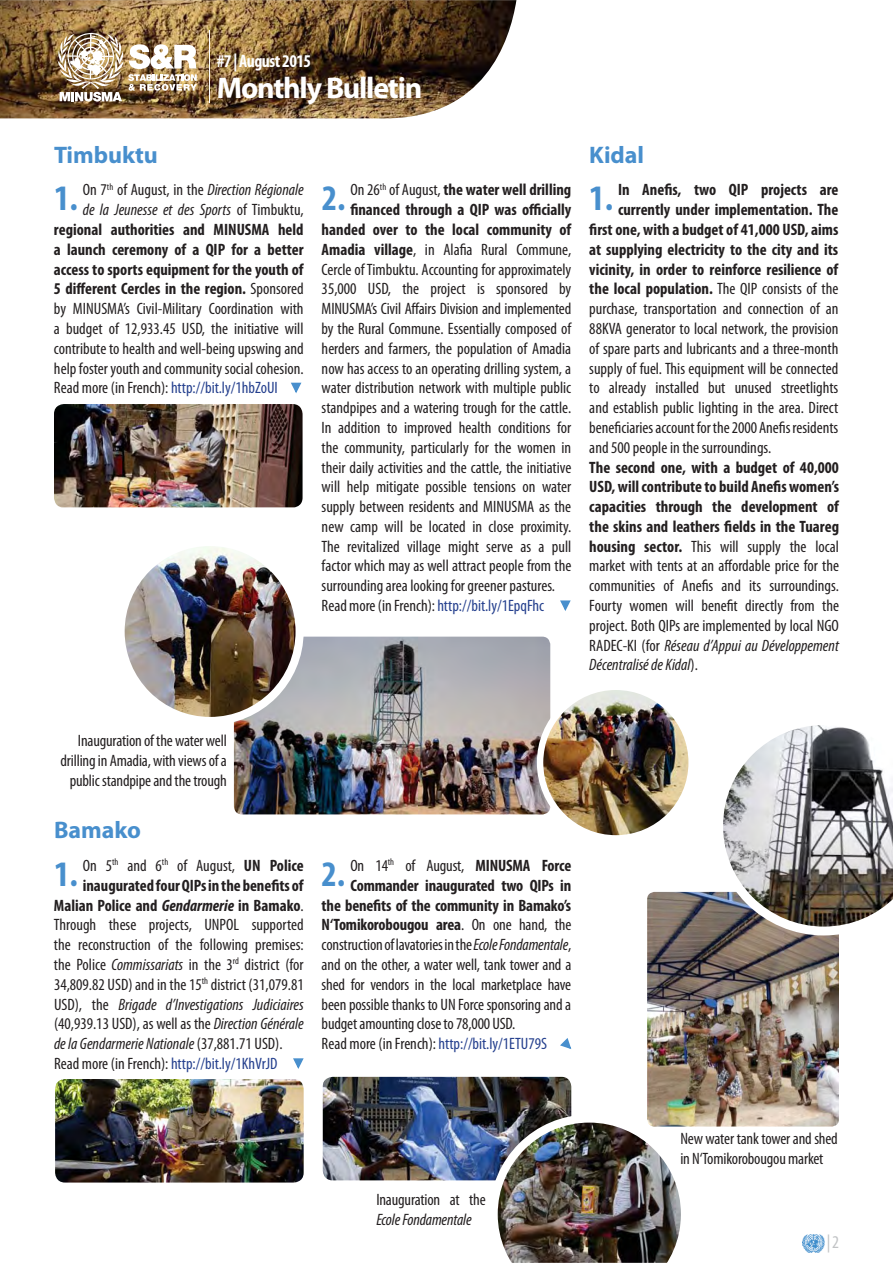
<style>
.page{position:relative;width:893px;height:1263px;background:#fff}
.page>*{position:absolute;margin:0;border:0;box-sizing:border-box;transform-origin:0 0}
.t1{font:700 condensed 36px "Myriad Pro";color:#488fcd}
.t2{font:700 30px "Myriad Pro";letter-spacing:-.04em;color:#fff}
.t3{font:700 24px "Myriad Pro";color:#488fcd}
.t4{font:700 condensed 18px "Myriad Pro";letter-spacing:-.03em;color:#fff}
.t5{font:condensed 18px "Myriad Pro";color:#c1c3c5}
.t6{font:condensed 16.5px/19.8px "Myriad Pro";color:#231f20;text-align:justify}
.t7{font:700 condensed 16.5px "Myriad Pro";color:#231f20}
.t8{font:italic condensed 16.5px "Myriad Pro";color:#231f20}
.t9{font:condensed 16.5px "Myriad Pro";color:#25408e}
.s1{font-style:normal}
.s2{font-weight:400}
.s3{color:#231f20}
.s4{font-weight:700}
.s5{font-style:italic}
</style>
<div class="page">
<img style="left:803px;top:1234px;width:22px;height:19px">
<svg style="left:293px;top:1058px;width:11px;height:11px"></svg>
<img style="left:0;top:0;width:516px;height:118px">
<img style="left:57px;top:32px;width:140px;height:69px">
<hr style="left:209px;top:31px;width:1px;height:72px;background:#fff">
<svg style="left:291px;top:383px;width:10px;height:10px"></svg>
<img style="left:54px;top:404px;width:249px;height:103px">
<img style="left:55px;top:1079px;width:249px;height:104px;border-radius:10px">
<svg style="left:560px;top:1038px;width:11px;height:11px"></svg>
<img style="left:323px;top:1077px;width:248px;height:103px;border-radius:10px">
<img style="left:490px;top:1115px;width:191px;height:148px">
<img style="left:647px;top:892px;width:192px;height:235px;border-radius:7px">
<svg style="left:560px;top:600px;width:11px;height:11px"></svg>
<img style="left:234px;top:637px;width:316px;height:177px;border-radius:8px">
<img style="left:124px;top:546px;width:180px;height:179px">
<img style="left:537px;top:684px;width:152px;height:152px">
<svg style="left:714px;top:725px;width:179px;height:210px"></svg>
<p class="t4" style="left:217px;top:54px;width:96px">#7 | August 2015</p>
<h2 class="t2" style="left:217px;top:76px;width:207px">Monthly Bulletin</h2>
<h3 class="t3" style="left:54px;top:146px;width:105px">Timbuktu</h3>
<p class="t8" style="left:83px;top:184px;width:222px"><span class="s1">On 7</span><sup>th</sup> <span class="s1">of August, in the</span> Direction Régionale</p>
<p class="t8" style="left:83px;top:203px;width:222px">de la Jeunesse et des Sports <span class="s1">of Timbuktu,</span></p>
<p class="t7" style="left:54px;top:223px;width:251px">regional authorities and MINUSMA held</p>
<p class="t7" style="left:54px;top:243px;width:251px">a launch ceremony of a QIP for a better</p>
<p class="t7" style="left:54px;top:263px;width:251px">access to sports equipment for the youth of</p>
<p class="t7" style="left:54px;top:283px;width:251px">5 different Cercles in the region. <span class="s2">Sponsored</span></p>
<p class="t6" style="left:54px;top:300px;width:251px">by MINUSMA’s Civil-Military Coordination with</p>
<p class="t6" style="left:54px;top:320px;width:251px">a budget of 12,933.45 USD, the initiative will</p>
<p class="t6" style="left:54px;top:339px;width:251px">contribute to health and well-being upswing and</p>
<p class="t6" style="left:54px;top:359px;width:251px">help foster youth and community social cohesion.</p>
<p class="t9" style="left:54px;top:382px;width:225px"><span class="s3">Read more (in French):</span> http://bit.ly/1hbZoUI</p>
<h1 class="t1" style="left:54px;top:184px;width:25px">1.</h1>
<p class="t7" style="left:350px;top:184px;width:222px"><span class="s2">On 26</span><sup>th</sup> <span class="s2">of August,</span> the water well drilling</p>
<p class="t7" style="left:350px;top:203px;width:222px">financed through a QIP was officially</p>
<p class="t7" style="left:322px;top:223px;width:251px">handed over to the local community of</p>
<p class="t6" style="left:322px;top:240px;width:251px"><span class="s4">Amadia village</span>, in Alafia Rural Commune,</p>
<p class="t6" style="left:322px;top:260px;width:251px">Cercle of Timbuktu. Accounting for approximately</p>
<p class="t6" style="left:322px;top:280px;width:251px">35,000 USD, the project is sponsored by</p>
<p class="t6" style="left:322px;top:300px;width:251px">MINUSMA’s Civil Affairs Division and implemented</p>
<p class="t6" style="left:322px;top:320px;width:251px">by the Rural Commune. Essentially composed of</p>
<p class="t6" style="left:322px;top:339px;width:251px">herders and farmers, the population of Amadia</p>
<p class="t6" style="left:322px;top:359px;width:251px">now has access to an operating drilling system, a</p>
<p class="t6" style="left:322px;top:379px;width:251px">water distribution network with multiple public</p>
<p class="t6" style="left:322px;top:399px;width:251px">standpipes and a watering trough for the cattle.</p>
<p class="t6" style="left:322px;top:419px;width:251px">In addition to improved health conditions for</p>
<p class="t6" style="left:322px;top:438px;width:251px">the community, particularly for the women in</p>
<p class="t6" style="left:322px;top:458px;width:251px">their daily activities and the cattle, the initiative</p>
<p class="t6" style="left:322px;top:478px;width:251px">will help mitigate possible tensions on water</p>
<p class="t6" style="left:322px;top:498px;width:251px">supply between residents and MINUSMA as the</p>
<p class="t6" style="left:322px;top:518px;width:251px">new camp will be located in close proximity.</p>
<p class="t6" style="left:322px;top:537px;width:251px">The revitalized village might serve as a pull</p>
<p class="t6" style="left:322px;top:557px;width:251px">factor which may as well attract people from the</p>
<p class="t6" style="left:322px;top:577px;width:235px">surrounding area looking for greener pastures.</p>
<p class="t9" style="left:322px;top:599px;width:224px"><span class="s3">Read more (in French):</span> http://bit.ly/1EpqFhc</p>
<h1 class="t1" style="left:322px;top:184px;width:25px">2.</h1>
<h3 class="t3" style="left:589px;top:146px;width:56px">Kidal</h3>
<p class="t7" style="left:618px;top:184px;width:222px">In Anefis, two QIP projects are</p>
<p class="t7" style="left:618px;top:203px;width:222px">currently under implementation. The</p>
<p class="t7" style="left:589px;top:223px;width:250px">first one, with a budget of 41,000 USD, aims</p>
<p class="t7" style="left:589px;top:243px;width:250px">at supplying electricity to the city and its</p>
<p class="t7" style="left:589px;top:263px;width:250px">vicinity, in order to reinforce resilience of</p>
<p class="t7" style="left:589px;top:283px;width:250px">the local population. <span class="s2">The QIP consists of the</span></p>
<p class="t6" style="left:589px;top:300px;width:251px">purchase, transportation and connection of an</p>
<p class="t6" style="left:589px;top:320px;width:250px">88KVA generator to local network, the provision</p>
<p class="t6" style="left:589px;top:339px;width:250px">of spare parts and lubricants and a three-month</p>
<p class="t6" style="left:589px;top:359px;width:251px">supply of fuel. This equipment will be connected</p>
<p class="t6" style="left:589px;top:379px;width:250px">to already installed but unused streetlights</p>
<p class="t6" style="left:589px;top:399px;width:250px">and establish public lighting in the area. Direct</p>
<p class="t6" style="left:589px;top:419px;width:250px">beneficiaries account for the 2000 Anefis residents</p>
<p class="t6" style="left:589px;top:438px;width:183px">and 500 people in the surroundings.</p>
<p class="t6" style="left:589px;top:458px;width:251px"><span class="s4">The second one, with a budget of 40,000<br>USD, will contribute to build Anefis women’s capacities through the development of the skins and leathers fields in the Tuareg housing sector.</span> This will supply the local market with tents at an affordable price for the communities of Anefis and its surroundings.<br>Fourty women will benefit directly from the project. Both QIPs are implemented by local NGO RADEC-KI (for <span class="s5">Réseau d’Appui au Développement Décentralisé de Kidal</span>).</p>
<h1 class="t1" style="left:589px;top:184px;width:25px">1.</h1>
<p class="t6" style="left:60px;top:732px;width:168px;text-align:right">Inauguration of the water well drilling in Amadia, with views of a public standpipe and the trough</p>
<h3 class="t3" style="left:54px;top:821px;width:89px">Bamako</h3>
<p class="t6" style="left:83px;top:857px;width:222px">On 5<sup>th</sup> and 6<sup>th</sup> of August, <span class="s4">UN Police</span></p>
<p class="t7" style="left:83px;top:879px;width:222px">inaugurated four QIPs in the benefits of</p>
<p class="t7" style="left:54px;top:899px;width:251px">Malian Police and <span class="s5">Gendarmerie</span> in Bamako<span class="s2">.</span></p>
<p class="t6" style="left:54px;top:916px;width:251px">Through these projects, UNPOL supported</p>
<p class="t6" style="left:54px;top:936px;width:251px">the reconstruction of the following premises:</p>
<p class="t6" style="left:54px;top:956px;width:251px">the Police <span class="s5">Commissariats</span> in the 3<sup>rd</sup> district (for</p>
<p class="t6" style="left:54px;top:975px;width:251px">34,809.82 USD) and in the 15<sup>th</sup> district (31,079.81</p>
<p class="t8" style="left:54px;top:998px;width:251px"><span class="s1">USD), the</span> Brigade d’Investigations Judiciaires</p>
<p class="t6" style="left:54px;top:1015px;width:251px">(40,939.13 USD), as well as the <span class="s5">Direction Générale</span></p>
<p class="t8" style="left:54px;top:1037px;width:230px">de la Gendarmerie Nationale <span class="s1">(37,881.71 USD).</span></p>
<p class="t9" style="left:54px;top:1057px;width:225px"><span class="s3">Read more (in French):</span> http://bit.ly/1KhVrJD</p>
<p class="t6" style="left:350px;top:857px;width:222px">On 14<sup>th</sup> of August, <span class="s4">MINUSMA Force</span></p>
<p class="t7" style="left:350px;top:879px;width:222px">Commander inaugurated two QIPs in</p>
<p class="t7" style="left:322px;top:899px;width:251px">the benefits of the community in Bamako’s</p>
<p class="t7" style="left:322px;top:919px;width:251px">N‘Tomikorobougou area<span class="s2">. On one hand, the</span></p>
<p class="t6" style="left:322px;top:936px;width:251px">construction of lavatories in the <span class="s5">Ecole Fondamentale</span>,</p>
<p class="t6" style="left:322px;top:956px;width:251px">and on the other, a water well, tank tower and a</p>
<p class="t6" style="left:322px;top:975px;width:251px">shed for vendors in the local marketplace have</p>
<p class="t6" style="left:322px;top:995px;width:251px">been possible thanks to UN Force sponsoring and a</p>
<p class="t6" style="left:322px;top:1015px;width:195px">budget amounting close to 78,000 USD.</p>
<p class="t9" style="left:322px;top:1037px;width:227px"><span class="s3">Read more (in French):</span> http://bit.ly/1ETU79S</p>
<h1 class="t1" style="left:54px;top:860px;width:25px">1.</h1>
<h1 class="t1" style="left:322px;top:860px;width:25px">2.</h1>
<p class="t6" style="left:376px;top:1191px;width:111px">Inauguration at the</p>
<p class="t8" style="left:376px;top:1213px;width:97px">Ecole Fondamentale</p>
<p class="t6" style="left:680px;top:1130px;width:159px">New water tank tower and shed in N‘Tomikorobougou market</p>
<p class="t5" style="left:827px;top:1235px;width:14px">| 2</p>
</div>
